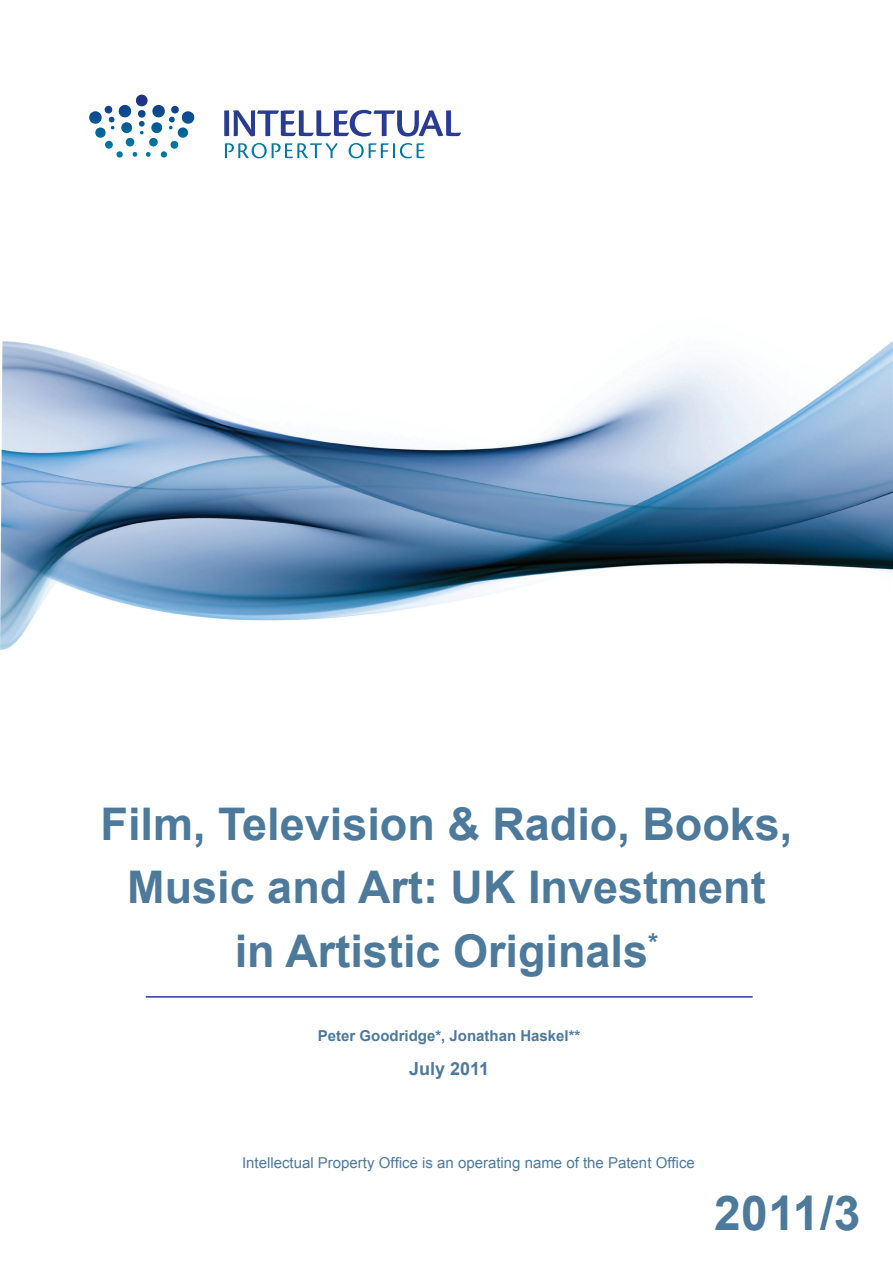
<style>
.page{position:relative;width:893px;height:1263px;background:#fff}
.page>*{position:absolute;margin:0;border:0;box-sizing:border-box;transform-origin:0 0}
.Heading_1{font:700 48px "Arial";color:#4d799a}
.Main_Title{font:700 45px "Arial";color:#4d799a}
.t1{font:700 18px "Arial";color:#4d799a}
.t2{font:15px "Arial";color:#4d799a}
.t3{font:700 15px "Arial";color:#4d799a}
</style>
<div class="page">
<svg style="left:224px;top:110px;width:237px;height:27px"></svg>
<svg style="left:225px;top:143px;width:113px;height:15px"></svg>
<svg style="left:349px;top:143px;width:76px;height:15px"></svg>
<svg style="left:89px;top:95px;width:106px;height:63px"></svg>
<hr style="left:146px;top:996px;width:607px;height:1px;background:#2a3c92">
<img style="left:0;top:341px;width:893px;height:309px">
<p class="Main_Title" style="left:101px;top:794px;width:693px">Film, Television &amp; Radio, Books,</p>
<p class="Main_Title" style="left:127px;top:858px;width:640px">Music and Art: UK Investment</p>
<p class="Main_Title" style="left:235px;top:921px;width:425px">in Artistic Originals<sup>*</sup></p>
<p class="t3" style="left:318px;top:1025px;width:264px">Peter Goodridge*, Jonathan Haskel**</p>
<p class="t1" style="left:409px;top:1056px;width:82px">July 2011</p>
<p class="t2" style="left:242px;top:1153px;width:454px">Intellectual Property Office is an operating name of the Patent Office</p>
<h1 class="Heading_1" style="left:714px;top:1181px;width:148px">2011/3</h1>
</div>
